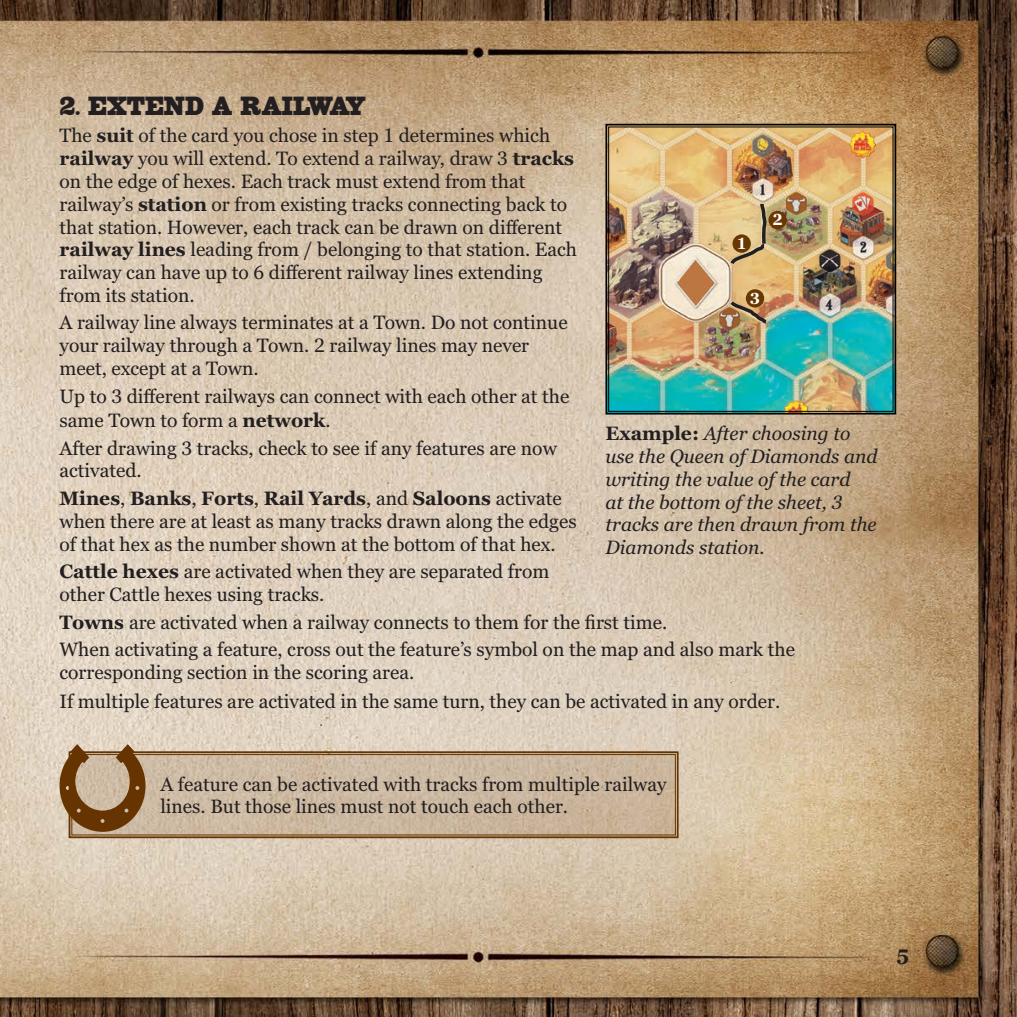
<style>
.page{position:relative;width:1017px;height:1017px;background:#fff}
.page>*{position:absolute;margin:0;border:0;box-sizing:border-box;transform-origin:0 0}
.Heading_2{font:26.25px "HWT Slab Columbian";color:#231f20}
.t1{font:700 21px "Georgia Pro";color:#231f20}
.Body{font:19.25px/22.8px "Georgia Pro";color:#231f20}
.Body-2{font:italic 19.25px/22.8px "Georgia Pro";color:#231f20}
.Body-3{font:700 15.92px "Georgia Pro";color:#fff}
.s1{font-weight:700}
.s2{font-weight:700;font-style:normal}
</style>
<div class="page">
<img style="left:0;top:0;width:1017px;height:1017px">
<img style="left:605px;top:123px;width:292px;height:292px">
<div style="left:608px;top:127px;width:285px;height:285px;border:1px solid #000"></div>
<svg style="left:728px;top:200px;width:40px;height:68px;background:#ceb581"></svg>
<svg style="left:727px;top:298px;width:43px;height:28px"></svg>
<div style="left:732px;top:234px;width:19px;height:19px;background:#6b3700;border-radius:50%"></div>
<div style="left:768px;top:211px;width:19px;height:18px;background:#6b3700;border-radius:50%"></div>
<div style="left:746px;top:289px;width:18px;height:19px;background:#6b3700;border-radius:50%"></div>
<svg style="left:60px;top:744px;width:86px;height:88px"></svg>
<svg style="left:68px;top:750px;width:611px;height:89px;background:#c1aa90"></svg>
<div style="left:72px;top:754px;width:604px;height:81px;border:1px solid #653400"></div>
<p class="Heading_2" style="left:60px;top:89px;width:308px">2. EXTEND A RAILWAY</p>
<p class="Body" style="left:60px;top:125px;width:519px">The <span class="s1">suit</span> of the card you chose in step 1 determines which <span class="s1">railway</span> you will extend. To extend a railway, draw 3 <span class="s1">tracks </span>on the edge of hexes. Each track must extend from that railway’s <span class="s1">station</span> or from existing tracks connecting back to that station. However, each track can be drawn on different <span class="s1">railway lines</span> leading from / belonging to that station. Each railway can have up to 6 different railway lines extending from its station.</p>
<p class="Body" style="left:60px;top:312px;width:510px">A railway line always terminates at a Town. Do not continue your railway through a Town. 2 railway lines may never meet, except at a Town.</p>
<p class="Body" style="left:60px;top:385px;width:511px;line-height:24.2px">Up to 3 different railways can connect with each other at the same Town to form a <span class="s1">network</span>.</p>
<p class="Body" style="left:60px;top:437px;width:499px">After drawing 3 tracks, check to see if any features are now activated.</p>
<p class="Body" style="left:60px;top:488px;width:519px"><span class="s1">Mines</span>, <span class="s1">Banks</span>, <span class="s1">Forts</span>, <span class="s1">Rail Yards</span>, and <span class="s1">Saloons</span> activate when there are at least as many tracks drawn along the edges of that hex as the number shown at the bottom of that hex.</p>
<p class="Body" style="left:60px;top:561px;width:491px"><span class="s1">Cattle hexes</span> are activated when they are separated from other Cattle hexes using tracks.</p>
<p class="Body" style="left:60px;top:611px;width:609px"><span class="s1">Towns</span> are activated when a railway connects to them for the first time.</p>
<p class="Body" style="left:60px;top:639px;width:737px">When activating a feature, cross out the feature’s symbol on the map and also mark the corresponding section in the scoring area.</p>
<p class="Body" style="left:60px;top:691px;width:722px">If multiple features are activated in the same turn, they can be activated in any order.</p>
<p class="Body-3" style="left:772px;top:211px;width:12px">2</p>
<p class="Body-3" style="left:736px;top:234px;width:12px">1</p>
<p class="Body-3" style="left:750px;top:289px;width:12px">3</p>
<p class="Body-2" style="left:605px;top:423px;width:274px"><span class="s2">Example:</span> After choosing to use the Queen of Diamonds and writing the value of the card<br>at the bottom of the sheet, 3 tracks are then drawn from the<br>Diamonds station.</p>
<p class="Body" style="left:160px;top:773px;width:508px">A feature can be activated with tracks from multiple railway lines. But those lines must not touch each other.</p>
<p class="t1" style="left:896px;top:945px;width:15px">5</p>
</div>
